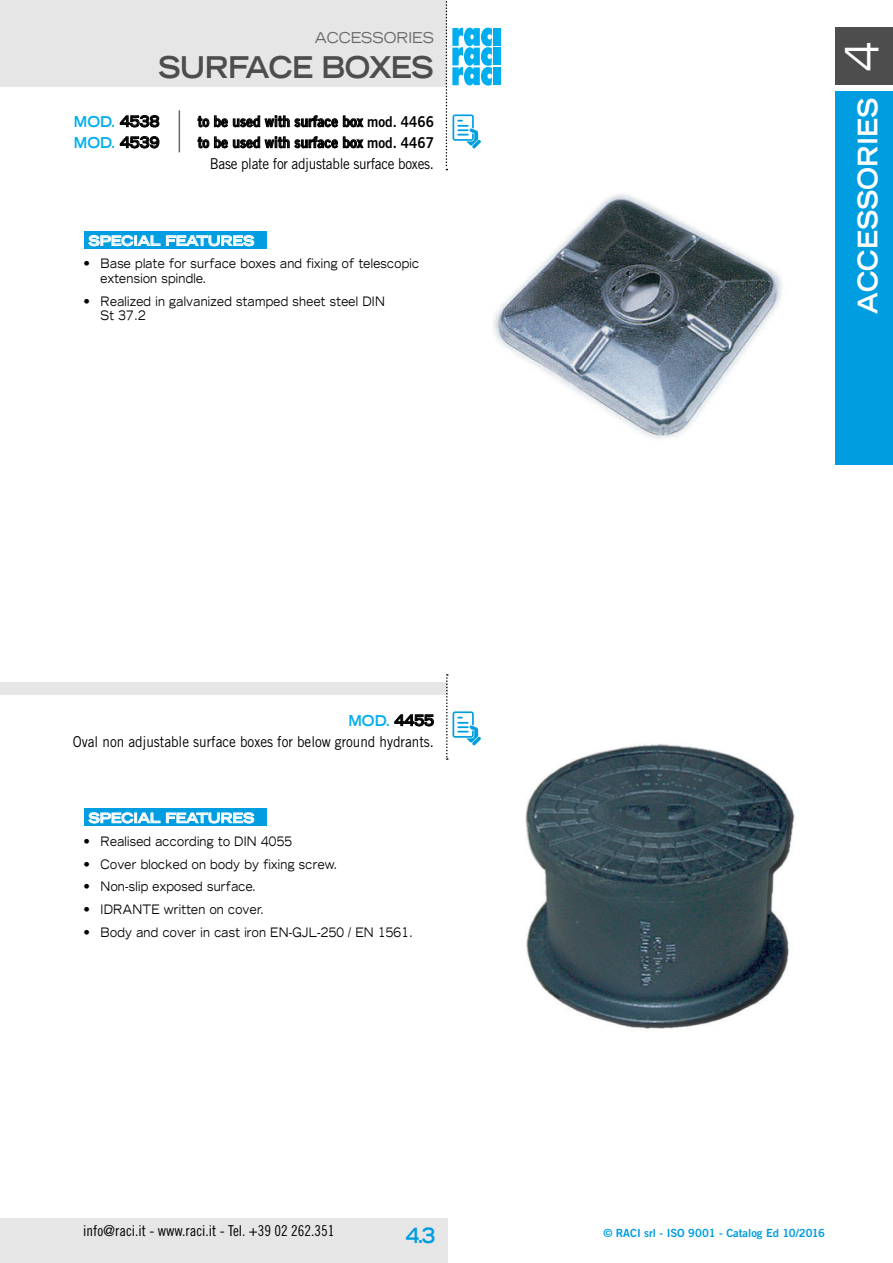
<style>
.page{position:relative;width:893px;height:1263px;background:#fff}
.page>*{position:absolute;margin:0;border:0;box-sizing:border-box;transform-origin:0 0}
.t1{font:expanded 45px "Trade Gothic LH";color:#fff;scale:.9 1}
.t2{font:700 expanded 30px "Trade Gothic LH";letter-spacing:-.025em;color:#4d4d4d;scale:.9 1}
.t3{font:700 expanded 27px "Trade Gothic LH";color:#fff;scale:.9 1}
.t4{font:700 expanded 21px "Trade Gothic LH";color:#009ee0;scale:.9 1}
.t5{font:15px "Trade Gothic Bold Two";letter-spacing:.01em;color:#000;scale:.9 1}
.t6{font:15px "Trade Gothic";color:#000;scale:.9 1}
.t7{font:15px "Trade Gothic Cond Eighteen";color:#000}
.t8{font:15px "Trade Gothic";letter-spacing:-.02em;color:#000;scale:.9 1}
.t9{font:700 expanded 15px "Trade Gothic LH";letter-spacing:.01em;color:#00aeef;scale:.9 1}
.t10{font:expanded 15px "Trade Gothic LH";color:#666;scale:.9 1}
.t11{font:700 expanded 13.5px "Trade Gothic LH";color:#fff}
.t12{font:expanded 13.05px/14.4px "Trade Gothic LH";letter-spacing:.025em;color:#000}
.t13{font:11.25px "Trade Gothic Bold Two";color:#009ee0}
.s1{color:#000}
</style>
<div class="page">
<div style="left:0;top:1218px;width:447px;height:45px;background:#e6e6e6"></div>
<div style="left:84px;top:808px;width:183px;height:18px;background:#009ee0"></div>
<div style="left:84px;top:231px;width:183px;height:18px;background:#009ee0"></div>
<svg style="left:89px;top:812px;width:71px;height:11px"></svg>
<svg style="left:166px;top:812px;width:88px;height:11px"></svg>
<svg style="left:89px;top:235px;width:71px;height:11px"></svg>
<svg style="left:166px;top:235px;width:88px;height:11px"></svg>
<img style="left:525px;top:744px;width:270px;height:285px">
<img style="left:493px;top:194px;width:289px;height:244px">
<div style="left:0;top:0;width:447px;height:86px;background:#e6e6e6"></div>
<div style="left:836px;top:91px;width:57px;height:374px;background:#009ee0"></div>
<div style="left:836px;top:28px;width:57px;height:57px;background:#4d4d4d"></div>
<div style="left:494px;top:28px;width:7px;height:18px;background:#00aeef"></div>
<div style="left:494px;top:48px;width:7px;height:17px;background:#00aeef"></div>
<div style="left:494px;top:67px;width:7px;height:18px;background:#00aeef"></div>
<svg style="left:120px;top:115px;width:39px;height:12px"></svg>
<svg style="left:198px;top:115px;width:165px;height:12px"></svg>
<svg style="left:120px;top:136px;width:39px;height:12px"></svg>
<svg style="left:198px;top:136px;width:165px;height:12px"></svg>
<svg style="left:446px;top:1px;width:46px;height:169px"></svg>
<div style="left:0;top:682px;width:447px;height:12px;background:#e6e6e6"></div>
<svg style="left:446px;top:674px;width:35px;height:86px"></svg>
<svg style="left:394px;top:714px;width:40px;height:12px"></svg>
<hr style="left:179px;top:110px;width:1px;height:42px;background:#666">
<p class="t10" style="left:315px;top:27px;width:53px">ACCESS</p>
<p class="t10" style="left:384px;top:27px;width:44px">ORIES</p>
<h2 class="t2" style="left:158px;top:48px;width:208px">SURFACE BOX</h2>
<h2 class="t2" style="left:391px;top:48px;width:49px">ES</h2>
<p class="t9" style="left:74px;top:111px;width:97px">MOD. <span class="s1">4538</span></p>
<p class="t5" style="left:198px;top:112px;width:264px">to be used with surface box mod. 4466</p>
<p class="t9" style="left:74px;top:132px;width:97px">MOD. <span class="s1">4539</span></p>
<p class="t5" style="left:198px;top:133px;width:264px">to be used with surface box mod. 4467</p>
<p class="t8" style="left:210px;top:154px;width:251px">Base plate for adjustable surface boxes.</p>
<p class="t11" style="left:88px;top:232px;width:12px">SPECIAL</p>
<p class="t11" style="left:165px;top:232px;width:12px">FEATURES</p>
<p class="t12" style="left:101px;top:256px;width:320px;text-indent:-17px">• Base plate for surface boxes and fixing of telescopic extension spindle.</p>
<p class="t12" style="left:101px;top:293px;width:286px;text-indent:-17px">• Realized in galvanized stamped sheet steel DIN<br>St 37.2</p>
<h1 class="t1" style="left:832px;top:71px;width:34px;rotate:-90deg">4</h1>
<h3 class="t3" style="left:850px;top:314px;width:238px;rotate:-90deg">ACCESSO RIES</h3>
<p class="t9" style="left:348px;top:710px;width:97px">MOD. <span class="s1">4455</span></p>
<p class="t6" style="left:73px;top:732px;width:403px">Oval non adjustable surface boxes for below ground hydrants.</p>
<p class="t11" style="left:88px;top:809px;width:12px">SPECIAL</p>
<p class="t11" style="left:165px;top:809px;width:12px">FEATURES</p>
<p class="t12" style="left:84px;top:833px;width:210px">• Realised according to DIN 4055</p>
<p class="t12" style="left:84px;top:856px;width:255px">• Cover blocked on body by fixing screw.</p>
<p class="t12" style="left:84px;top:879px;width:174px">• Non-slip exposed surface.</p>
<p class="t12" style="left:84px;top:902px;width:182px">• IDRANTE written on cover.</p>
<p class="t12" style="left:84px;top:925px;width:331px">• Body and cover in cast iron EN-GJL-250 / EN 1561.</p>
<p class="t7" style="left:83px;top:1222px;width:253px">info@raci.it - www.raci.it - Tel. +39 02 262.351</p>
<h3 class="t4" style="left:406px;top:1221px;width:34px">4.3</h3>
<p class="t13" style="left:603px;top:1226px;width:223px">© RACI srl - ISO 9001 - Catalog Ed 10/2016</p>
</div>
